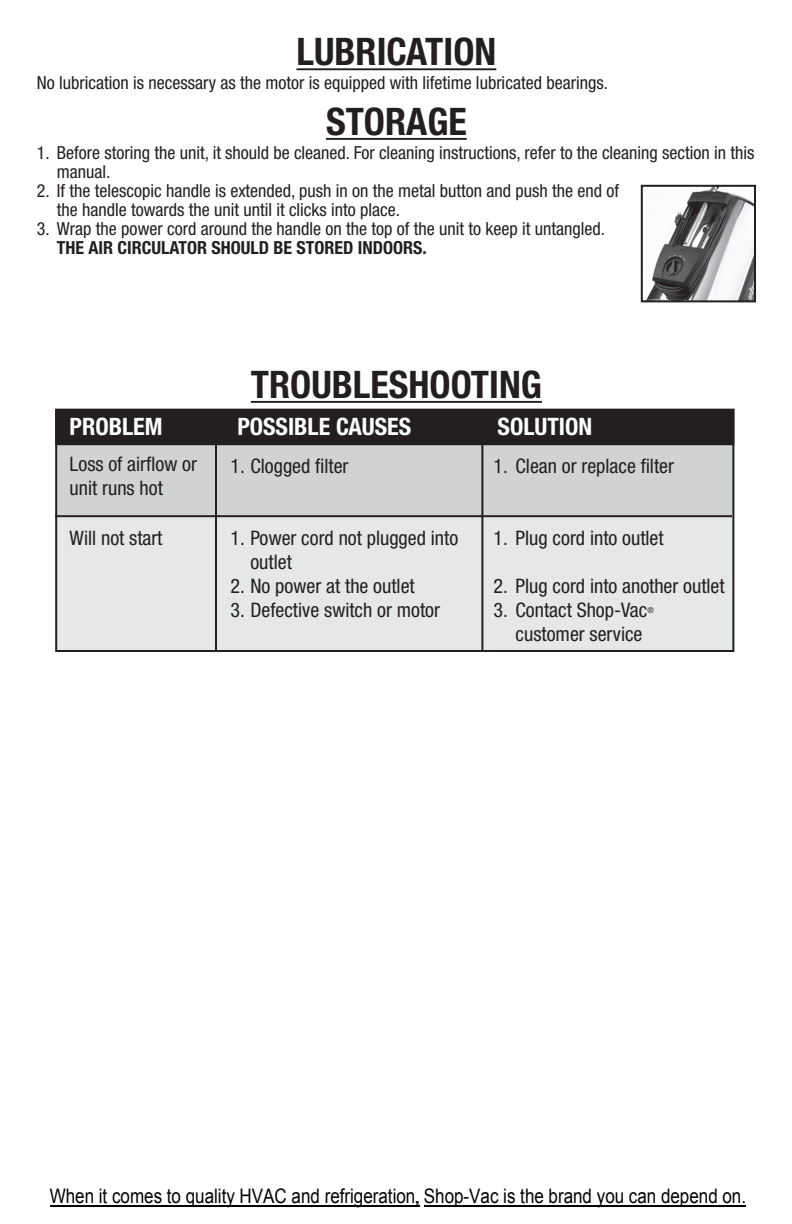
<style>
.page{position:relative;width:792px;height:1224px;background:#fff}
.page>*{position:absolute;margin:0;border:0;box-sizing:border-box;transform-origin:0 0}
.t1{font:700 condensed 38px "Helvetica Neue";color:#231f20}
.t2{font:700 condensed 24px "Helvetica Neue";color:#fff}
.t3{font:condensed 20px/24px "Helvetica Neue";color:#231f20}
.t4{font:20px "Arial";color:#000;scale:.85 1}
.t5{font:condensed 18px/19px "Helvetica Neue";color:#231f20}
.t6{font:700 condensed 18px "Helvetica Neue";color:#231f20}
.t7{font:condensed 8px "Helvetica Neue";color:#231f20}
</style>
<div class="page">
<hr style="left:296px;top:68px;width:200px;height:2px;background:#231f20">
<hr style="left:326px;top:138px;width:141px;height:2px;background:#231f20">
<hr style="left:251px;top:401px;width:291px;height:2px;background:#231f20">
<img style="left:646px;top:188px;width:107px;height:111px">
<div style="left:641px;top:185px;width:115px;height:117px;border:2px solid #231f20"></div>
<div style="left:56px;top:515px;width:677px;height:137px;background:#e6e7e9"></div>
<div style="left:56px;top:445px;width:677px;height:70px;background:#d1d2d4"></div>
<div style="left:56px;top:410px;width:677px;height:34px;background:#231f20"></div>
<div style="left:55px;top:409px;width:679px;height:36px;border:2px solid #231f20"></div>
<div style="left:55px;top:409px;width:679px;height:243px;border:2px solid #231f20"></div>
<hr style="left:215px;top:445px;width:2px;height:206px;background:#231f20">
<hr style="left:481px;top:445px;width:2px;height:207px;background:#231f20">
<hr style="left:55px;top:515px;width:677px;height:2px;background:#231f20">
<hr style="left:424px;top:1205px;width:322px;height:2px;background:#000">
<hr style="left:50px;top:1205px;width:370px;height:2px;background:#000">
<h1 class="t1" style="left:296px;top:29px;width:201px">LUBRICATION</h1>
<p class="t5" style="left:37px;top:74px;width:573px">No lubrication is necessary as the motor is equipped with lifetime lubricated bearings.</p>
<h1 class="t1" style="left:326px;top:99px;width:142px">STORAGE</h1>
<p class="t5" style="left:57px;top:143px;width:699px;text-indent:-20px">1. Before storing the unit, it should be cleaned. For cleaning instructions, refer to the cleaning section in this manual.</p>
<p class="t5" style="left:57px;top:181px;width:564px;text-indent:-20px">2. If the telescopic handle is extended, push in on the metal button and push the end of the handle towards the unit until it clicks into place.</p>
<p class="t5" style="left:37px;top:219px;width:570px">3. Wrap the power cord around the handle on the top of the unit to keep it untangled.</p>
<p class="t6" style="left:57px;top:237px;width:371px">THE AIR CIRCULATOR SHOULD BE STORED INDOORS.</p>
<h1 class="t1" style="left:251px;top:362px;width:293px">TROUBLESHOOTING</h1>
<h2 class="t2" style="left:70px;top:412px;width:94px">PROBLEM</h2>
<h2 class="t2" style="left:237px;top:412px;width:175px">POSSIBLE CAUSES</h2>
<h2 class="t2" style="left:498px;top:412px;width:96px">SOLUTION</h2>
<p class="t3" style="left:70px;top:451px;width:129px">Loss of airflow or unit runs hot</p>
<p class="t3" style="left:70px;top:525px;width:94px">Will not start</p>
<p class="t3" style="left:230px;top:453px;width:120px">1. Clogged filter</p>
<p class="t3" style="left:494px;top:453px;width:182px">1. Clean or replace filter</p>
<p class="t3" style="left:250px;top:525px;width:209px;text-indent:-20px">1. Power cord not plugged into outlet</p>
<p class="t3" style="left:230px;top:573px;width:186px">2. No power at the outlet</p>
<p class="t3" style="left:230px;top:597px;width:211px">3. Defective switch or motor</p>
<p class="t3" style="left:494px;top:525px;width:172px">1. Plug cord into outlet</p>
<p class="t3" style="left:494px;top:573px;width:233px">2. Plug cord into another outlet</p>
<p class="t3" style="left:494px;top:597px;width:155px">3. Contact Shop-Vac</p>
<p class="t7" style="left:647px;top:605px;width:8px">®</p>
<p class="t3" style="left:516px;top:621px;width:128px">customer service</p>
<p class="t4" style="left:50px;top:1182px;width:821px">When it comes to quality HVAC and refrigeration, Shop-Vac is the brand you can depend on.</p>
</div>
